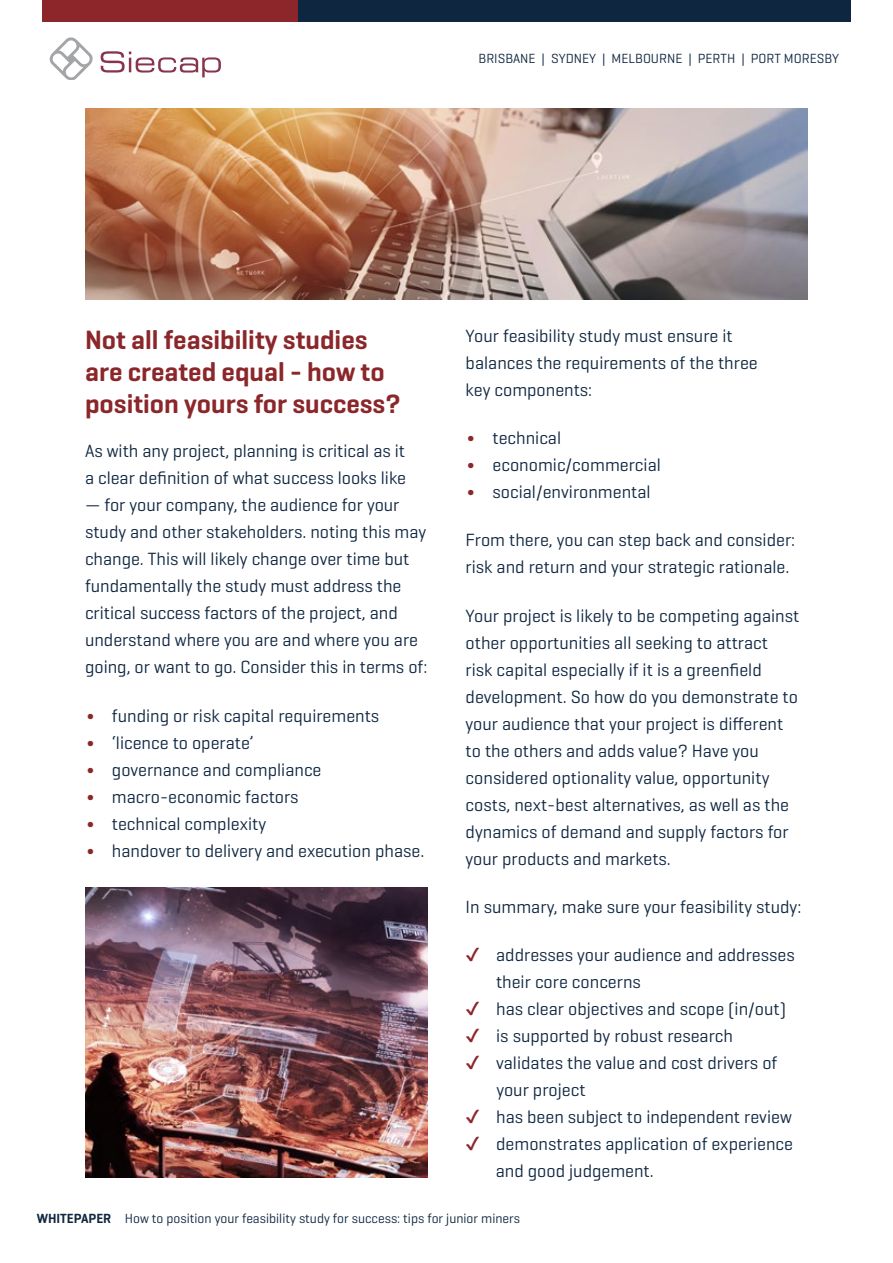
<style>
.page{position:relative;width:893px;height:1263px;background:#fff}
.page>*{position:absolute;margin:0;border:0;box-sizing:border-box;transform-origin:0 0}
.t1{font:600 27px/32.4px "Geogrotesque";color:#8b272a}
.t2{font:18px/27px "Geogrotesque";color:#102741}
.t3{font:13.5px "Geogrotesque";color:#102741}
.t4{font:13.5px "Geogrotesque";color:#0f2640}
.s1{font-family:"Source Code Pro";color:#8b272a}
.s2{color:#8b272a}
.s3{font-weight:600}
</style>
<div class="page">
<img style="left:85px;top:108px;width:723px;height:192px">
<img style="left:85px;top:887px;width:342px;height:291px">
<div style="left:296px;top:0;width:554px;height:21px;background:#0f2640"></div>
<div style="left:43px;top:0;width:255px;height:21px;background:#8c262a"></div>
<svg style="left:101px;top:51px;width:120px;height:26px"></svg>
<svg style="left:49px;top:37px;width:44px;height:43px"></svg>
<p class="t4" style="left:478px;top:50px;width:362px">BRISBANE | SYDNEY | MELBOURNE | PERTH | PORT MORESBY</p>
<h1 class="t1" style="left:85px;top:323px;width:317px">Not all feasibility studies are created equal - how to position yours for success?</h1>
<p class="t2" style="left:85px;top:437px;width:323px">As with any project, planning is critical as it a clear definition of what success looks like</p>
<p class="t2" style="left:85px;top:491px;width:344px">— for your company, the audience for your study and other stakeholders. noting this may change. This will likely change over time but fundamentally the study must address the critical success factors of the project, and understand where you are and where you are going, or want to go. Consider this in terms of:</p>
<p class="t2" style="left:85px;top:701px;width:296px"><span class="s1">•</span> funding or risk capital requirements</p>
<p class="t2" style="left:85px;top:728px;width:170px"><span class="s1">•</span> ‘licence to operate’</p>
<p class="t2" style="left:85px;top:755px;width:238px"><span class="s1">•</span> governance and compliance</p>
<p class="t2" style="left:85px;top:782px;width:215px"><span class="s1">•</span> macro-economic factors</p>
<p class="t2" style="left:85px;top:809px;width:183px"><span class="s1">•</span> technical complexity</p>
<p class="t2" style="left:85px;top:836px;width:341px"><span class="s1">•</span> handover to delivery and execution phase.</p>
<p class="t2" style="left:466px;top:322px;width:294px">Your feasibility study must ensure it balances the requirements of the three key components:</p>
<p class="t2" style="left:466px;top:424px;width:97px"><span class="s1">•</span> technical</p>
<p class="t2" style="left:466px;top:451px;width:197px"><span class="s1">•</span> economic/commercial</p>
<p class="t2" style="left:466px;top:478px;width:187px"><span class="s1">•</span> social/environmental</p>
<p class="t2" style="left:466px;top:526px;width:331px">From there, you can step back and consider: risk and return and your strategic rationale.</p>
<p class="t2" style="left:466px;top:601px;width:335px">Your project is likely to be competing against other opportunities all seeking to attract risk capital especially if it is a greenfield development. So how do you demonstrate to your audience that your project is different to the others and adds value? Have you considered optionality value, opportunity costs, next-best alternatives, as well as the dynamics of demand and supply factors for your products and markets.</p>
<p class="t2" style="left:466px;top:893px;width:337px">In summary, make sure your feasibility study:</p>
<p class="t2" style="left:496px;top:941px;width:300px;text-indent:-30px"><span class="s2">✔</span> addresses your audience and addresses their core concerns</p>
<p class="t2" style="left:466px;top:995px;width:322px"><span class="s2">✔</span> has clear objectives and scope (in/out)</p>
<p class="t2" style="left:466px;top:1022px;width:269px"><span class="s2">✔</span> is supported by robust research</p>
<p class="t2" style="left:496px;top:1049px;width:282px;text-indent:-31px"><span class="s2">✔</span> validates the value and cost drivers of your project</p>
<p class="t2" style="left:466px;top:1103px;width:328px"><span class="s2">✔</span> has been subject to independent review</p>
<p class="t2" style="left:496px;top:1130px;width:299px;text-indent:-30px"><span class="s2">✔</span> demonstrates application of experience and good judgement.</p>
<p class="t3" style="left:37px;top:1210px;width:485px"><span class="s3">WHITEPAPER</span> How to position your feasibility study for success: tips for junior miners</p>
</div>
